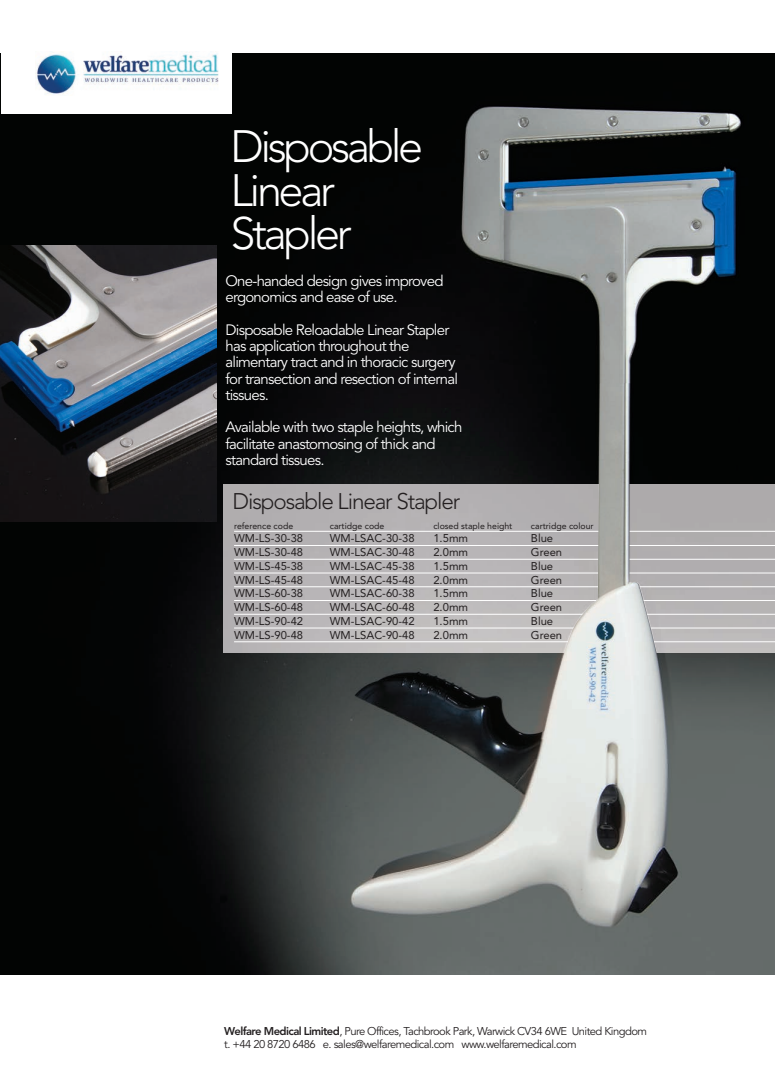
<style>
.page{position:relative;width:780px;height:1088px;background:#fff}
.page>*{position:absolute;margin:0;border:0;box-sizing:border-box;transform-origin:0 0}
.t1{font:300 45px/43.8px "Avenir LT";letter-spacing:-.075em;color:#fff}
.t2{font:300 22.5px "Avenir LT";letter-spacing:-.05em;color:#231f20}
.t3{font:15px/16.2px "Avenir LT";letter-spacing:-.05em;color:#fff}
.t4{font:11.25px "Avenir LT";color:#231f20}
.t5{font:11.25px/12.5px "Avenir LT";letter-spacing:-.05em;color:#231f20}
.t6{font:8.75px "Avenir LT";color:#231f20}
.s1{font-weight:800}
</style>
<div class="page">
<img style="left:0;top:53px;width:774px;height:921px">
<img style="left:223px;top:485px;width:551px;height:168px">
<hr style="left:234px;top:531px;width:541px;height:1px;background:#fff">
<hr style="left:234px;top:545px;width:541px;height:1px;background:#fff">
<hr style="left:234px;top:559px;width:541px;height:1px;background:#fff">
<hr style="left:234px;top:573px;width:541px;height:1px;background:#fff">
<hr style="left:234px;top:586px;width:541px;height:1px;background:#fff">
<hr style="left:234px;top:600px;width:541px;height:1px;background:#fff">
<hr style="left:234px;top:614px;width:541px;height:1px;background:#fff">
<hr style="left:234px;top:628px;width:541px;height:1px;background:#fff">
<hr style="left:234px;top:641px;width:541px;height:1px;background:#fff">
<div style="left:1px;top:35px;width:230px;height:79px;background:#fff"></div>
<img style="left:36px;top:51px;width:183px;height:43px">
<img style="left:0;top:245px;width:216px;height:276px">
<img style="left:481px;top:383px;width:185px;height:356px">
<h1 class="t1" style="left:230px;top:128px;width:194px">Disposable<br>Linear<br>Stapler</h1>
<p class="t3" style="left:225px;top:274px;width:219px">One-handed design gives improved ergonomics and ease of use.</p>
<p class="t3" style="left:225px;top:323px;width:234px">Disposable Reloadable Linear Stapler has application throughout the alimentary tract and in thoracic surgery for transection and resection of internal tissues.</p>
<p class="t3" style="left:225px;top:421px;width:238px">Available with two staple heights, which facilitate anastomosing of thick and standard tissues.</p>
<h2 class="t2" style="left:232px;top:492px;width:229px">Disposable Linear Stapler</h2>
<p class="t6" style="left:234px;top:522px;width:61px">reference code</p>
<p class="t6" style="left:330px;top:522px;width:56px">cartidge code</p>
<p class="t6" style="left:433px;top:522px;width:80px">closed staple height</p>
<p class="t6" style="left:531px;top:522px;width:64px">cartridge colour</p>
<p class="t4" style="left:234px;top:534px;width:71px">WM-LS-30-38</p>
<p class="t4" style="left:330px;top:534px;width:86px">WM-LSAC-30-38</p>
<p class="t4" style="left:433px;top:534px;width:36px">1.5mm</p>
<p class="t4" style="left:531px;top:534px;width:24px">Blue</p>
<p class="t4" style="left:234px;top:547px;width:71px">WM-LS-30-48</p>
<p class="t4" style="left:330px;top:547px;width:86px">WM-LSAC-30-48</p>
<p class="t4" style="left:433px;top:547px;width:36px">2.0mm</p>
<p class="t4" style="left:531px;top:547px;width:33px">Green</p>
<p class="t4" style="left:234px;top:561px;width:71px">WM-LS-45-38</p>
<p class="t4" style="left:330px;top:561px;width:86px">WM-LSAC-45-38</p>
<p class="t4" style="left:433px;top:561px;width:36px">1.5mm</p>
<p class="t4" style="left:531px;top:561px;width:24px">Blue</p>
<p class="t4" style="left:234px;top:575px;width:71px">WM-LS-45-48</p>
<p class="t4" style="left:330px;top:575px;width:86px">WM-LSAC-45-48</p>
<p class="t4" style="left:433px;top:575px;width:36px">2.0mm</p>
<p class="t4" style="left:531px;top:575px;width:33px">Green</p>
<p class="t4" style="left:234px;top:589px;width:71px">WM-LS-60-38</p>
<p class="t4" style="left:330px;top:589px;width:86px">WM-LSAC-60-38</p>
<p class="t4" style="left:433px;top:589px;width:36px">1.5mm</p>
<p class="t4" style="left:531px;top:589px;width:24px">Blue</p>
<p class="t4" style="left:234px;top:602px;width:71px">WM-LS-60-48</p>
<p class="t4" style="left:330px;top:602px;width:86px">WM-LSAC-60-48</p>
<p class="t4" style="left:433px;top:602px;width:36px">2.0mm</p>
<p class="t4" style="left:531px;top:602px;width:33px">Green</p>
<p class="t4" style="left:234px;top:616px;width:71px">WM-LS-90-42</p>
<p class="t4" style="left:330px;top:616px;width:86px">WM-LSAC-90-42</p>
<p class="t4" style="left:433px;top:616px;width:36px">1.5mm</p>
<p class="t4" style="left:531px;top:616px;width:24px">Blue</p>
<p class="t4" style="left:234px;top:630px;width:71px">WM-LS-90-48</p>
<p class="t4" style="left:330px;top:630px;width:86px">WM-LSAC-90-48</p>
<p class="t4" style="left:433px;top:630px;width:36px">2.0mm</p>
<p class="t4" style="left:531px;top:630px;width:33px">Green</p>
<p class="t5" style="left:224px;top:1026px;width:424px"><span class="s1">Welfare Medical Limited</span>, Pure Offices, Tachbrook Park, Warwick CV34 6WE United Kingdom t. +44 20 8720 6486 e. sales@welfaremedical.com www.welfaremedical.com</p>
</div>
